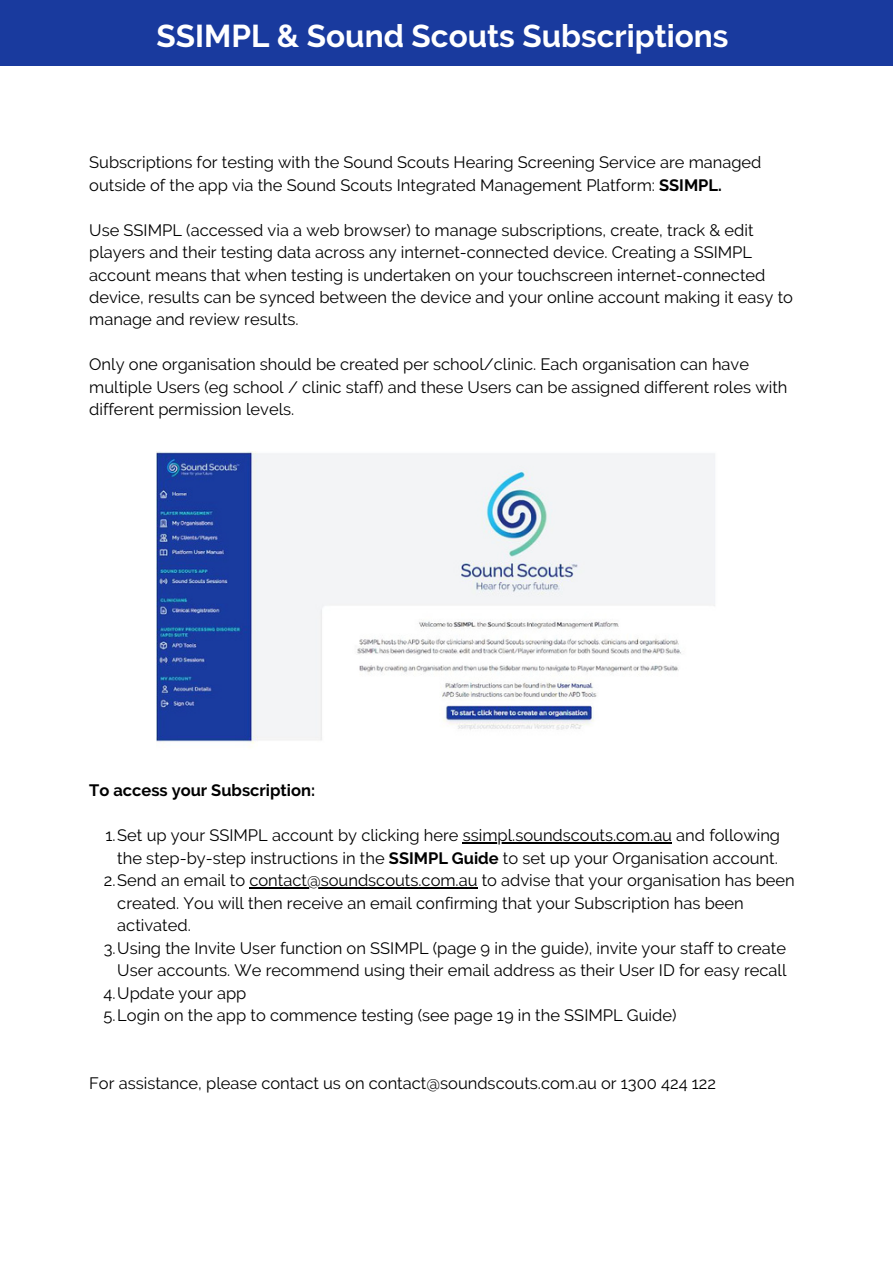
<style>
.page{position:relative;width:893px;height:1264px;background:#fff}
.page>*{position:absolute;margin:0;border:0;box-sizing:border-box;transform-origin:0 0}
.t1{font:700 31.5px "Raleway";color:#fff}
.t2{font:16.5px/22.5px "Raleway";color:#000}
.t3{font:700 16.5px "Raleway";color:#000}
.s1{font-weight:700}
</style>
<div class="page">
<div style="left:0;top:0;width:892px;height:66px;background:#193a9e"></div>
<img style="left:156px;top:451px;width:559px;height:293px">
<hr style="left:463px;top:842px;width:209px;height:1px;background:#000">
<hr style="left:249px;top:887px;width:228px;height:1px;background:#000">
<p class="t1" style="left:157px;top:17px;width:573px">SSIMPL &amp; Sound Scouts Subscriptions</p>
<p class="t2" style="left:89px;top:151px;width:673px">Subscriptions for testing with the Sound Scouts Hearing Screening Service are managed outside of the app via the Sound Scouts Integrated Management Platform: <span class="s1">SSIMPL.</span></p>
<p class="t2" style="left:89px;top:218px;width:705px">Use SSIMPL (accessed via a web browser) to manage subscriptions, create, track &amp; edit players and their testing data across any internet-connected device. Creating a SSIMPL account means that when testing is undertaken on your touchscreen internet-connected device, results can be synced between the device and your online account making it easy to manage and review results.</p>
<p class="t2" style="left:89px;top:353px;width:699px">Only one organisation should be created per school/clinic. Each organisation can have multiple Users (eg school / clinic staff) and these Users can be assigned different roles with different permission levels.</p>
<p class="t3" style="left:89px;top:780px;width:227px">To access your Subscription:</p>
<p class="t2" style="left:105px;top:824px;width:676px;text-align:center">1.Set up your SSIMPL account by clicking here ssimpl.soundscouts.com.au and following the step-by-step instructions in the <span class="s1">SSIMPL Guide</span> to set up your Organisation account.</p>
<p class="t2" style="left:117px;top:869px;width:679px;text-indent:-13px">2.Send an email to contact@soundscouts.com.au to advise that your organisation has been created. You will then receive an email confirming that your Subscription has been activated.</p>
<p class="t2" style="left:104px;top:936px;width:684px;text-align:right">3.Using the Invite User function on SSIMPL (page 9 in the guide), invite your staff to create<br>User accounts. We recommend using their email address as their User ID for easy recall</p>
<p class="t2" style="left:103px;top:981px;width:144px">4.Update your app</p>
<p class="t2" style="left:104px;top:1004px;width:574px">5.Login on the app to commence testing (see page 19 in the SSIMPL Guide)</p>
<p class="t2" style="left:89px;top:1071px;width:628px">For assistance, please contact us on contact@soundscouts.com.au or 1300 424 122</p>
</div>
